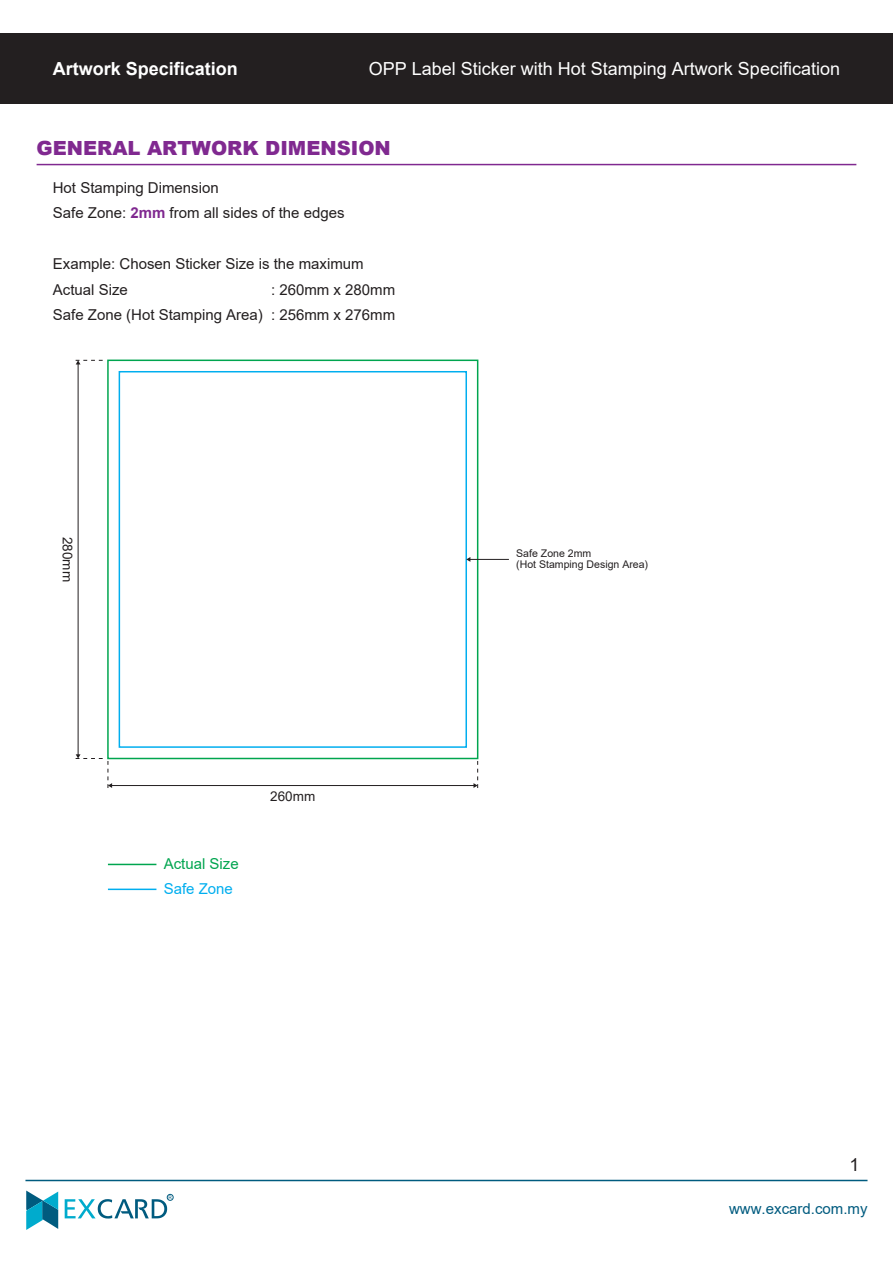
<style>
.page{position:relative;width:893px;height:1263px;background:#fff}
.page>*{position:absolute;margin:0;border:0;box-sizing:border-box;transform-origin:0 0}
.t1{font:900 19.5px "Arial";color:#802990}
.t2{font:18px "Arial";color:#fff}
.t3{font:700 18px "Arial";color:#fff}
.t4{font:18px "Arial";color:#231f20}
.t5{font:15px/25.5px "Arial";color:#231f20}
.t6{font:15px "Arial";color:#005b7f}
.t7{font:15px "Arial";color:#00a54f}
.t8{font:15px "Arial";color:#00aeef}
.t9{font:13.5px "Arial";color:#231f20}
.t10{font:10.5px/10.9px "Arial";color:#231f20}
.t11{font:4.8px "Arial";color:#005b7f}
.s1{font-weight:700;color:#802990}
</style>
<div class="page">
<div style="left:0;top:33px;width:893px;height:71px;background:#231f20"></div>
<svg style="left:26px;top:1190px;width:32px;height:40px"></svg>
<svg style="left:65px;top:1194px;width:108px;height:24px"></svg>
<hr style="left:25px;top:1180px;width:842px;height:1px;background:#005b7f">
<hr style="left:37px;top:164px;width:819px;height:1px;background:#802990">
<hr style="left:108px;top:864px;width:48px;height:1px;background:#00a54f">
<hr style="left:108px;top:888px;width:48px;height:2px;background:#00aeef">
<hr style="left:78px;top:364px;width:1px;height:391px;background:#231f20">
<svg style="left:76px;top:360px;width:27px;height:4px"></svg>
<hr style="left:111px;top:785px;width:363px;height:1px;background:#231f20">
<svg style="left:473px;top:759px;width:5px;height:29px"></svg>
<svg style="left:76px;top:754px;width:36px;height:34px"></svg>
<div style="left:107px;top:360px;width:371px;height:399px;border:2px solid #00a54f"></div>
<div style="left:119px;top:371px;width:348px;height:377px;border:2px solid #00aeef"></div>
<hr style="left:470px;top:559px;width:39px;height:1px;background:#231f20">
<svg style="left:466px;top:557px;width:4px;height:5px"></svg>
<p class="t3" style="left:53px;top:56px;width:187px">Artwork Specification</p>
<p class="t2" style="left:369px;top:56px;width:473px">OPP Label Sticker with Hot Stamping Artwork Specification</p>
<h1 class="t1" style="left:37px;top:134px;width:356px">GENERAL ARTWORK DIMENSION</h1>
<p class="t5" style="left:53px;top:175px;width:293px">Hot Stamping Dimension<br>Safe Zone: <span class="s1">2mm</span> from all sides of the edges</p>
<p class="t5" style="left:53px;top:251px;width:312px">Example: Chosen Sticker Size is the maximum<br>Actual Size<br>Safe Zone (Hot Stamping Area)</p>
<p class="t5" style="left:271px;top:277px;width:126px">: 260mm x 280mm : 256mm x 276mm</p>
<p class="t9" style="left:77px;top:537px;width:47px;rotate:90deg">280mm</p>
<p class="t7" style="left:164px;top:853px;width:77px">Actual Size</p>
<p class="t8" style="left:164px;top:878px;width:71px">Safe Zone</p>
<p class="t9" style="left:270px;top:787px;width:47px">260mm</p>
<p class="t11" style="left:169px;top:1194px;width:5px">R</p>
<p class="t10" style="left:516px;top:548px;width:133px">Safe Zone 2mm<br>(Hot Stamping Design Area)</p>
<p class="t4" style="left:849px;top:1152px;width:12px">1</p>
<p class="t6" style="left:729px;top:1198px;width:140px">www.excard.com.my</p>
</div>
